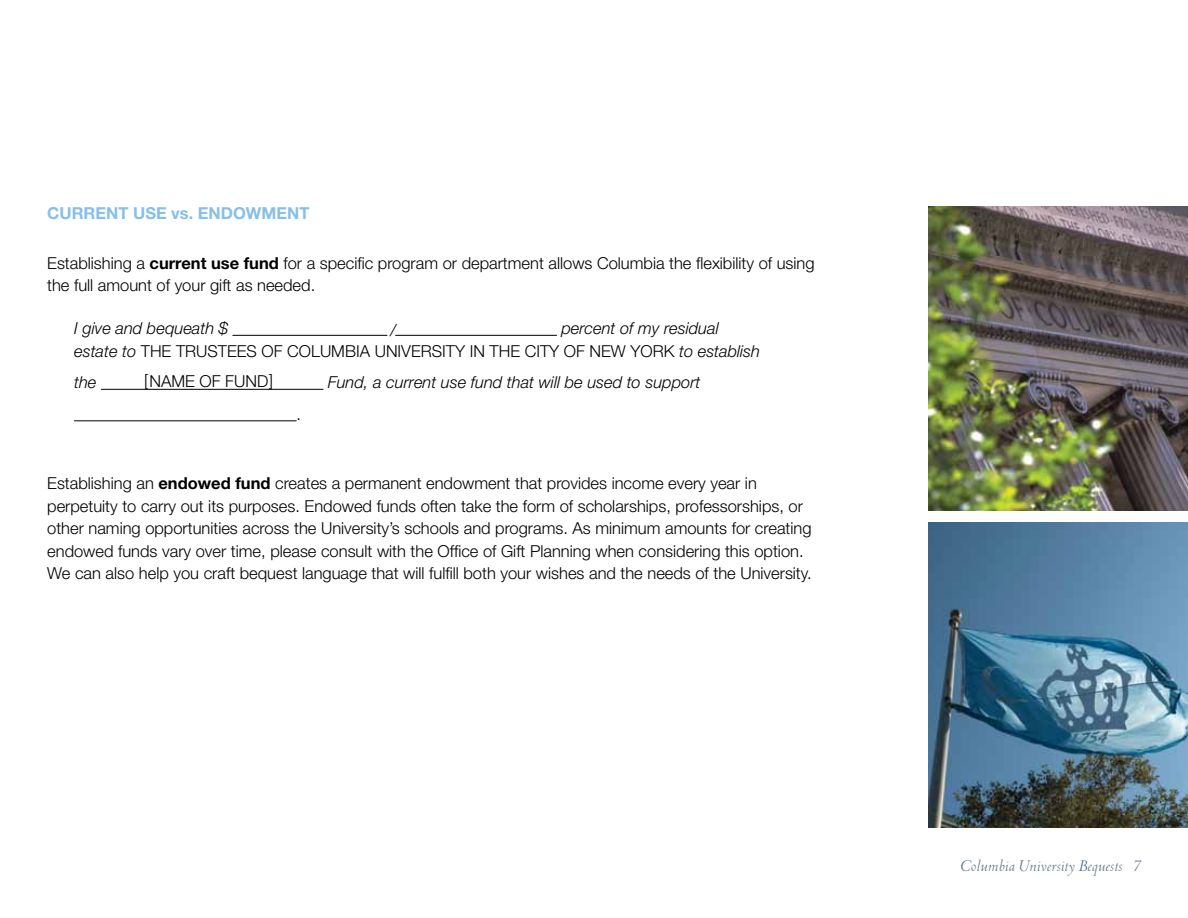
<style>
.page{position:relative;width:1188px;height:918px;background:#fff}
.page>*{position:absolute;margin:0;border:0;box-sizing:border-box;transform-origin:0 0}
.t1{font:300 16.5px/22.5px "Helvetica Neue";color:#000}
.t2{font:italic 300 16.5px "Helvetica Neue";color:#000}
.t3{font:italic 16.5px "OPTI Cuba Libre Two";color:#577085}
.t4{font:700 16.5px "Helvetica Neue";color:#86bfe9}
.s1{font-weight:700}
.s2{font-style:italic}
</style>
<div class="page">
<img style="left:929px;top:206px;width:259px;height:305px">
<img style="left:929px;top:523px;width:259px;height:304px">
<hr style="left:233px;top:335px;width:154px;height:1px;background:#000">
<hr style="left:396px;top:335px;width:161px;height:1px;background:#000">
<hr style="left:101px;top:389px;width:222px;height:1px;background:#000">
<hr style="left:74px;top:421px;width:222px;height:1px;background:#000">
<p class="t4" style="left:47px;top:203px;width:264px">CURRENT USE vs. ENDOWMENT</p>
<p class="t1" style="left:47px;top:251px;width:769px">Establishing a <span class="s1">current use fund</span> for a specific program or department allows Columbia the flexibility of using the full amount of your gift as needed.</p>
<p class="t2" style="left:74px;top:318px;width:155px">I give and bequeath $</p>
<p class="t2" style="left:391px;top:320px;width:7px">/</p>
<p class="t1" style="left:74px;top:317px;width:687px;text-indent:487px"><span class="s2">percent of my residual estate to</span> THE TRUSTEES OF COLUMBIA UNIVERSITY IN THE CITY OF NEW YORK <span class="s2">to establish</span></p>
<p class="t2" style="left:74px;top:372px;width:24px">the</p>
<p class="t1" style="left:144px;top:370px;width:131px">[NAME OF FUND]</p>
<p class="t2" style="left:328px;top:372px;width:374px">Fund, a current use fund that will be used to support</p>
<p class="t1" style="left:296px;top:402px;width:6px">.</p>
<p class="t1" style="left:47px;top:472px;width:766px">Establishing an <span class="s1">endowed fund</span> creates a permanent endowment that provides income every year in perpetuity to carry out its purposes. Endowed funds often take the form of scholarships, professorships, or other naming opportunities across the University’s schools and programs. As minimum amounts for creating endowed funds vary over time, please consult with the Office of Gift Planning when considering this option.<br>We can also help you craft bequest language that will fulfill both your wishes and the needs of the University.</p>
<p class="t3" style="left:960px;top:856px;width:182px">Columbia University Bequests 7</p>
</div>
